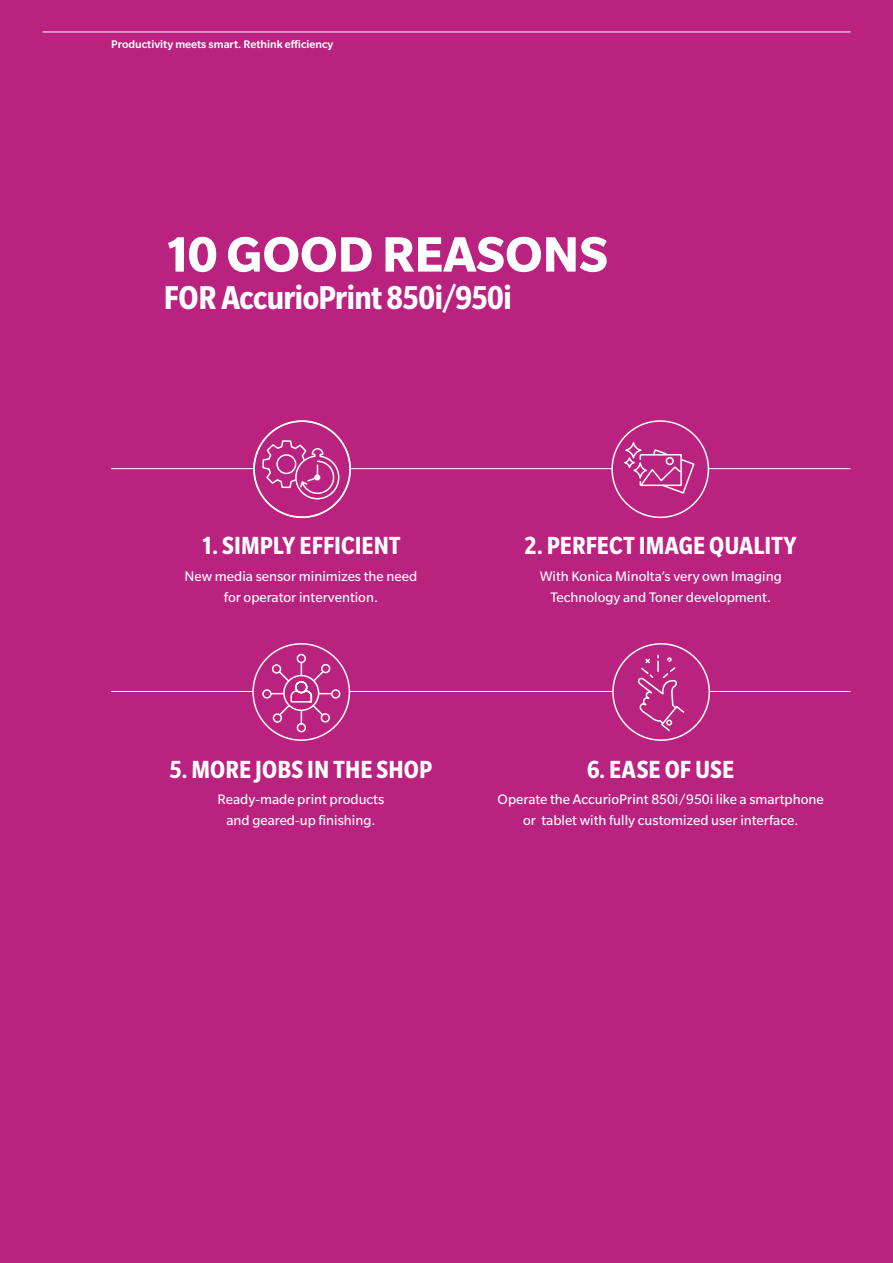
<style>
.page{position:relative;width:893px;height:1263px;background:#ba2280}
.page>*{position:absolute;margin:0;border:0;box-sizing:border-box;transform-origin:0 0}
.t1{font:700 54px "Slate Pro";color:#fff}
.t2{font:700 condensed 36px "Slate Pro";letter-spacing:-.015em;color:#fff}
.t3{font:700 condensed 27px "Slate Pro";letter-spacing:.005em;color:#fff}
.t4{font:15px/21.3px "Slate Pro";color:#fff;text-align:center}
.t5{font:500 12px "Slate Pro";color:#fff}
</style>
<div class="page">
<hr style="left:111px;top:468px;width:739px;height:1px;background:#fff">
<hr style="left:111px;top:691px;width:739px;height:1px;background:#fff">
<div style="left:613px;top:644px;width:96px;height:96px;background:#ba2280;border-radius:50%"></div>
<div style="left:612px;top:643px;width:98px;height:98px;border:2px solid #fff;border-radius:50%"></div>
<svg style="left:636px;top:654px;width:50px;height:81px"></svg>
<div style="left:253px;top:644px;width:96px;height:96px;background:#ba2280;border-radius:50%"></div>
<div style="left:252px;top:643px;width:98px;height:98px;border:2px solid #fff;border-radius:50%"></div>
<svg style="left:261px;top:653px;width:80px;height:80px"></svg>
<div style="left:612px;top:421px;width:96px;height:96px;background:#ba2280;border-radius:50%"></div>
<div style="left:611px;top:420px;width:98px;height:98px;border:2px solid #fff;border-radius:50%"></div>
<svg style="left:623px;top:428px;width:73px;height:66px"></svg>
<div style="left:254px;top:421px;width:96px;height:96px;background:#ba2280;border-radius:50%"></div>
<div style="left:253px;top:420px;width:98px;height:98px;border:2px solid #fff;border-radius:50%"></div>
<svg style="left:259px;top:441px;width:81px;height:78px"></svg>
<hr style="left:43px;top:32px;width:807px;height:1px;background:#fff">
<p class="t5" style="left:111px;top:38px;width:224px">Productivity meets smart. Rethink efficiency</p>
<h1 class="t1" style="left:162px;top:224px;width:447px">10 GOOD REASONS</h1>
<h2 class="t2" style="left:164px;top:278px;width:350px">FOR AccurioPrint 850i/950i</h2>
<h3 class="t3" style="left:201px;top:531px;width:201px">1. SIMPLY EFFICIENT</h3>
<p class="t4" style="left:185px;top:565px;width:234px">New media sensor minimizes the need for operator intervention.</p>
<h3 class="t3" style="left:170px;top:755px;width:264px">5. MORE JOBS IN THE SHOP</h3>
<p class="t4" style="left:217px;top:789px;width:168px">Ready-made print products and geared-up finishing.</p>
<h3 class="t3" style="left:524px;top:531px;width:274px">2. PERFECT IMAGE QUALITY</h3>
<p class="t4" style="left:540px;top:565px;width:244px">With Konica Minolta’s very own Imaging<br>Technology and Toner development.</p>
<h3 class="t3" style="left:587px;top:755px;width:149px">6. EASE OF USE</h3>
<p class="t4" style="left:498px;top:789px;width:328px">Operate the AccurioPrint 850i/950i like a smartphone or tablet with fully customized user interface.</p>
</div>
